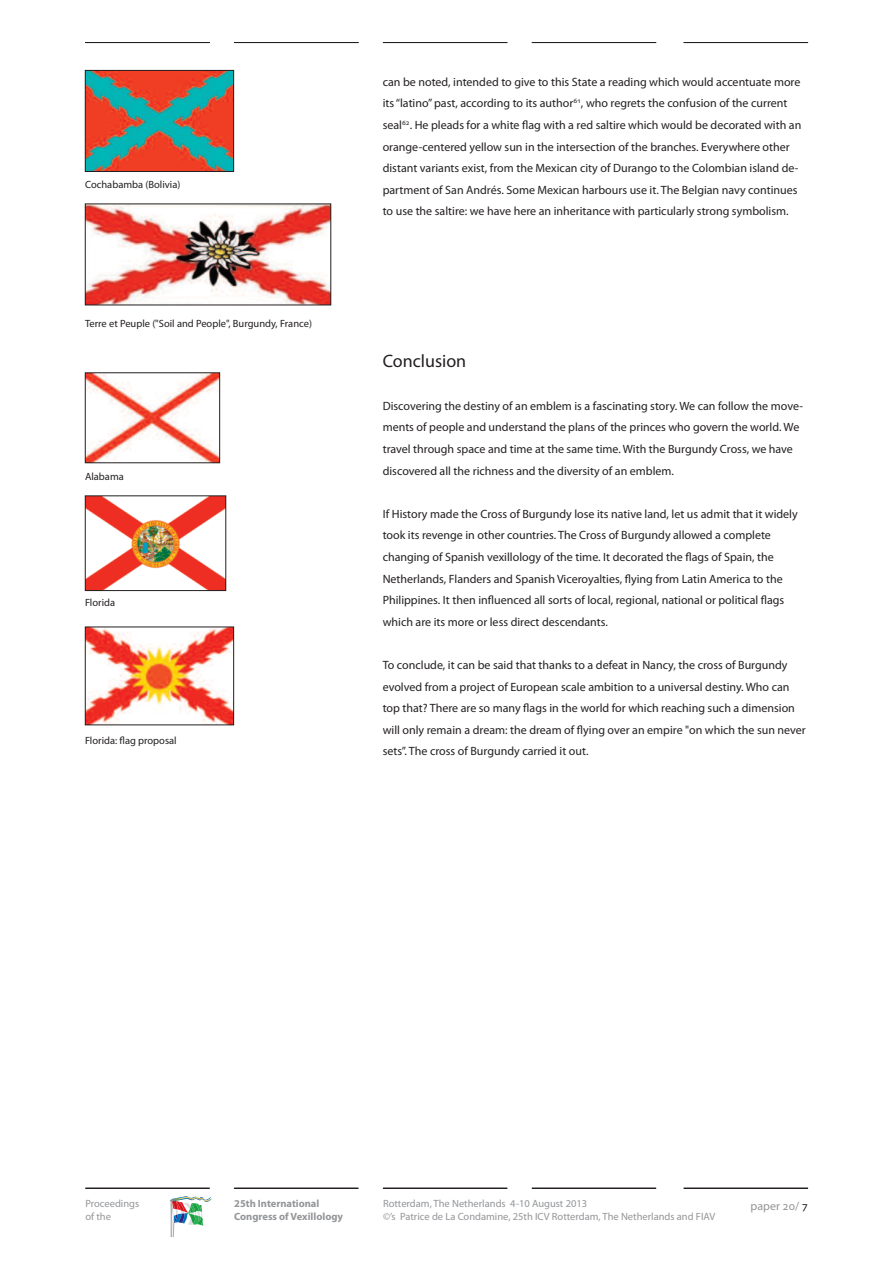
<style>
.page{position:relative;width:893px;height:1263px;background:#fff}
.page>*{position:absolute;margin:0;border:0;box-sizing:border-box;transform-origin:0 0}
.t1{font:18px "Myriad Pro";color:#231f20}
.t2{font:12px/21.6px "Myriad Pro";color:#231f20}
.t3{font:12px "Myriad Pro";color:#939598}
.t4{font:10.5px "Myriad Pro";color:#939598}
.t5{font:10.5px "Myriad Pro";color:#231f20}
.t6{font:700 10.5px "Myriad Pro";color:#939598}
.s1{color:#231f20}
</style>
<div class="page">
<svg style="left:169px;top:1196px;width:43px;height:40px"></svg>
<svg style="left:85px;top:1188px;width:125px;height:1px"></svg>
<svg style="left:234px;top:1188px;width:125px;height:1px"></svg>
<svg style="left:383px;top:1188px;width:125px;height:1px"></svg>
<svg style="left:531px;top:1188px;width:126px;height:1px"></svg>
<svg style="left:683px;top:1188px;width:126px;height:1px"></svg>
<svg style="left:85px;top:42px;width:125px;height:2px"></svg>
<svg style="left:234px;top:42px;width:125px;height:2px"></svg>
<svg style="left:383px;top:42px;width:125px;height:2px"></svg>
<svg style="left:531px;top:42px;width:126px;height:2px"></svg>
<svg style="left:683px;top:42px;width:126px;height:2px"></svg>
<img style="left:87px;top:72px;width:145px;height:98px">
<div style="left:85px;top:70px;width:149px;height:102px;border:1px solid #231f20"></div>
<img style="left:87px;top:206px;width:242px;height:97px">
<img style="left:87px;top:375px;width:131px;height:86px">
<div style="left:85px;top:373px;width:135px;height:90px;border:1px solid #231f20"></div>
<img style="left:87px;top:498px;width:137px;height:91px">
<div style="left:85px;top:496px;width:141px;height:95px;border:1px solid #231f20"></div>
<img style="left:87px;top:629px;width:145px;height:94px">
<div style="left:85px;top:627px;width:149px;height:98px;border:1px solid #231f20"></div>
<p class="t5" style="left:85px;top:181px;width:97px">Cochabamba (Bolivia)</p>
<p class="t5" style="left:85px;top:319px;width:228px">Terre et Peuple ("Soil and People", Burgundy, France)</p>
<p class="t5" style="left:85px;top:472px;width:40px">Alabama</p>
<p class="t5" style="left:85px;top:598px;width:32px">Florida</p>
<p class="t5" style="left:85px;top:737px;width:93px">Florida: flag proposal</p>
<p class="t2" style="left:383px;top:72px;width:420px">can be noted, intended to give to this State a reading which would accentuate more its“latino”past, according to its author<sup>61</sup>, who regrets the confusion of the current seal<sup>62</sup>. He pleads for a white flag with a red saltire which would be decorated with an orange-centered yellow sun in the intersection of the branches. Everywhere other distant variants exist, from the Mexican city of Durango to the Colombian island de&shy;partment of San Andrés. Some Mexican harbours use it. The Belgian navy continues to use the saltire: we have here an inheritance with particularly strong symbolism.</p>
<h1 class="t1" style="left:383px;top:354px;width:85px">Conclusion</h1>
<p class="t2" style="left:383px;top:396px;width:422px">Discovering the destiny of an emblem is a fascinating story. We can follow the move&shy;ments of people and understand the plans of the princes who govern the world. We travel through space and time at the same time. With the Burgundy Cross, we have discovered all the richness and the diversity of an emblem.</p>
<p class="t2" style="left:383px;top:504px;width:417px">If History made the Cross of Burgundy lose its native land, let us admit that it widely took its revenge in other countries. The Cross of Burgundy allowed a complete changing of Spanish vexillology of the time. It decorated the flags of Spain, the Netherlands, Flanders and Spanish Viceroyalties, flying from Latin America to the Philippines. It then influenced all sorts of local, regional, national or political flags which are its more or less direct descendants.</p>
<p class="t2" style="left:383px;top:655px;width:425px">To conclude, it can be said that thanks to a defeat in Nancy, the cross of Burgundy evolved from a project of European scale ambition to a universal destiny. Who can top that? There are so many flags in the world for which reaching such a dimension will only remain a dream: the dream of flying over an empire "on which the sun never sets”. The cross of Burgundy carried it out.</p>
<p class="t4" style="left:85px;top:1200px;width:55px">Proceedings</p>
<p class="t6" style="left:234px;top:1200px;width:87px">25th International</p>
<p class="t4" style="left:383px;top:1200px;width:206px">Rotterdam, The Netherlands 4-10 August 2013</p>
<p class="t4" style="left:85px;top:1212px;width:27px">of the</p>
<p class="t6" style="left:234px;top:1212px;width:110px">Congress of Vexillology</p>
<p class="t4" style="left:383px;top:1212px;width:334px">©’s Patrice de La Condamine, 25th ICV Rotterdam, The Netherlands and FIAV</p>
<p class="t3" style="left:751px;top:1201px;width:59px">paper 20/ <span class="s1">7</span></p>
</div>
